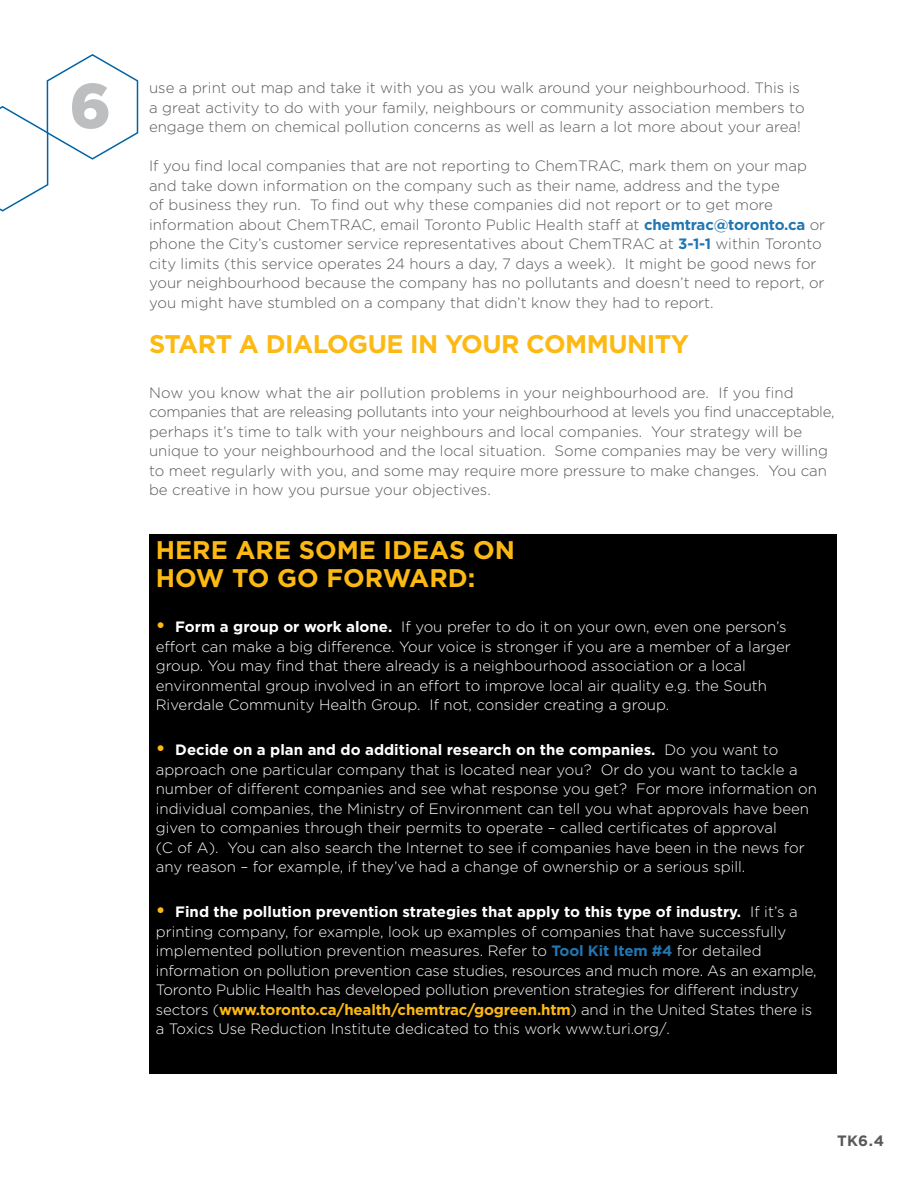
<style>
.page{position:relative;width:918px;height:1188px;background:#fff}
.page>*{position:absolute;margin:0;border:0;box-sizing:border-box;transform-origin:0 0}
.t1{font:900 63px "Gotham";color:#bcbec0}
.t2{font:700 25.5px/28.5px "Gotham";color:#fdb913}
.t3{font:700 25.5px "Gotham";letter-spacing:-.02em;color:#fdb913}
.t4{font:300 15px/19.5px "Gotham";color:#fff}
.t5{font:300 15px/19.5px "Gotham";color:#58595b}
.t6{font:700 15px "Gotham";color:#58595b}
.s1{font-weight:700;color:#2177b2}
.s2{font-weight:700;font-size:19.5px;color:#fdb913}
.s3{font-weight:700}
.s4{font-weight:700;color:#fdb913}
</style>
<div class="page">
<svg style="left:0;top:54px;width:139px;height:158px"></svg>
<div style="left:149px;top:534px;width:688px;height:540px;background:#000"></div>
<h1 class="t1" style="left:69px;top:69px;width:43px">6</h1>
<p class="t5" style="left:149px;top:78px;width:657px">use a print out map and take it with you as you walk around your neighbourhood. This is a great activity to do with your family, neighbours or community association members to engage them on chemical pollution concerns as well as learn a lot more about your area!</p>
<p class="t5" style="left:149px;top:156px;width:678px">If you find local companies that are not reporting to ChemTRAC, mark them on your map and take down information on the company such as their name, address and the type<br>of business they run. To find out why these companies did not report or to get more information about ChemTRAC, email Toronto Public Health staff at <span class="s1">chemtrac@toronto.ca</span> or phone the City’s customer service representatives about ChemTRAC at <span class="s1">3-1-1</span> within Toronto city limits (this service operates 24 hours a day, 7 days a week). It might be good news for your neighbourhood because the company has no pollutants and doesn’t need to report, or you might have stumbled on a company that didn’t know they had to report.</p>
<h2 class="t2" style="left:149px;top:329px;width:18px">Start</h2>
<h2 class="t3" style="left:239px;top:329px;width:423px">a dialogue i n your community</h2>
<p class="t5" style="left:149px;top:382px;width:687px">Now you know what the air pollution problems in your neighbourhood are. If you find companies that are releasing pollutants into your neighbourhood at levels you find unacceptable, perhaps it’s time to talk with your neighbours and local companies. Your strategy will be unique to your neighbourhood and the local situation. Some companies may be very willing to meet regularly with you, and some may require more pressure to make changes. You can be creative in how you pursue your objectives.</p>
<h2 class="t2" style="left:156px;top:535px;width:361px">H ere are some i deas on how to go forward:</h2>
<p class="t4" style="left:156px;top:617px;width:637px"><span class="s2">•</span> <span class="s3">Form a group or work alone.</span> If you prefer to do it on your own, even one person’s effort can make a big difference. Your voice is stronger if you are a member of a larger group. You may find that there already is a neighbourhood association or a local environmental group involved in an effort to improve local air quality e.g. the South Riverdale Community Health Group. If not, consider creating a group.</p>
<p class="t4" style="left:156px;top:740px;width:663px"><span class="s2">•</span> <span class="s3">Decide on a plan and do additional research on the companies.</span> Do you want to approach one particular company that is located near you? Or do you want to tackle a number of different companies and see what response you get? For more information on individual companies, the Ministry of Environment can tell you what approvals have been given to companies through their permits to operate – called certificates of approval<br>(C of A). You can also search the Internet to see if companies have been in the news for any reason – for example, if they’ve had a change of ownership or a serious spill.</p>
<p class="t4" style="left:156px;top:902px;width:662px"><span class="s2">•</span> <span class="s3">Find the pollution prevention strategies that apply to this type of industry.</span> If it’s a printing company, for example, look up examples of companies that have successfully implemented pollution prevention measures. Refer to <span class="s1">Tool Kit Item #4</span> for detailed information on pollution prevention case studies, resources and much more. As an example, Toronto Public Health has developed pollution prevention strategies for different industry sectors (<span class="s4">www.toronto.ca/health/chemtrac/gogreen.htm</span>) and in the United States there is a Toxics Use Reduction Institute dedicated to this work www.turi.org/.</p>
<p class="t6" style="left:837px;top:1132px;width:49px">TK6.4</p>
</div>
